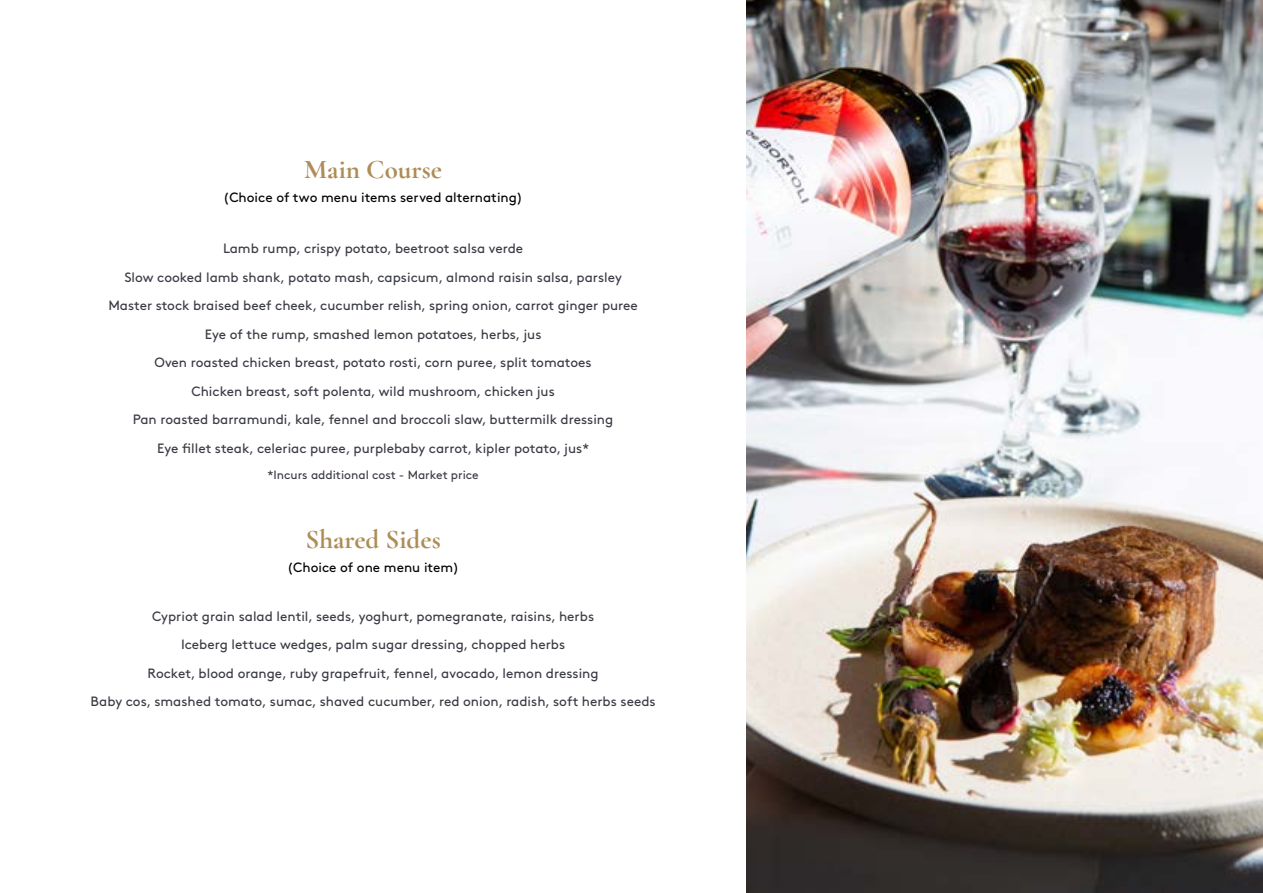
<style>
.page{position:relative;width:1263px;height:893px;background:#fff}
.page>*{position:absolute;margin:0;border:0;box-sizing:border-box;transform-origin:0 0}
.t1{font:700 27px "Cormorant Garamond";color:#ad8d55}
.t2{font:13.5px/28.5px "Brown Std";color:#393b43;text-align:center}
.t3{font:13.5px "Brown Std";color:#000}
.t4{font:12px "Brown Std";color:#393b43}
</style>
<div class="page">
<img style="left:746px;top:0;width:517px;height:893px">
<h1 class="t1" style="left:304px;top:153px;width:139px">Main Course</h1>
<p class="t3" style="left:223px;top:189px;width:301px">(Choice of two menu items served alternating)</p>
<p class="t2" style="left:108px;top:234px;width:531px">Lamb rump, crispy potato, beetroot salsa verde<br>Slow cooked lamb shank, potato mash, capsicum, almond raisin salsa, parsley Master stock braised beef cheek, cucumber relish, spring onion, carrot ginger puree Eye of the rump, smashed lemon potatoes, herbs, jus<br>Oven roasted chicken breast, potato rosti, corn puree, split tomatoes<br>Chicken breast, soft polenta, wild mushroom, chicken jus<br>Pan roasted barramundi, kale, fennel and broccoli slaw, buttermilk dressing<br>Eye fillet steak, celeriac puree, purplebaby carrot, kipler potato, jus*</p>
<p class="t4" style="left:267px;top:467px;width:213px">*Incurs additional cost - Market price</p>
<h1 class="t1" style="left:305px;top:522px;width:137px">Shared Sides</h1>
<p class="t3" style="left:287px;top:559px;width:174px">(Choice of one menu item)</p>
<p class="t2" style="left:91px;top:602px;width:567px">Cypriot grain salad lentil, seeds, yoghurt, pomegranate, raisins, herbs<br>Iceberg lettuce wedges, palm sugar dressing, chopped herbs<br>Rocket, blood orange, ruby grapefruit, fennel, avocado, lemon dressing<br>Baby cos, smashed tomato, sumac, shaved cucumber, red onion, radish, soft herbs seeds</p>
</div>
